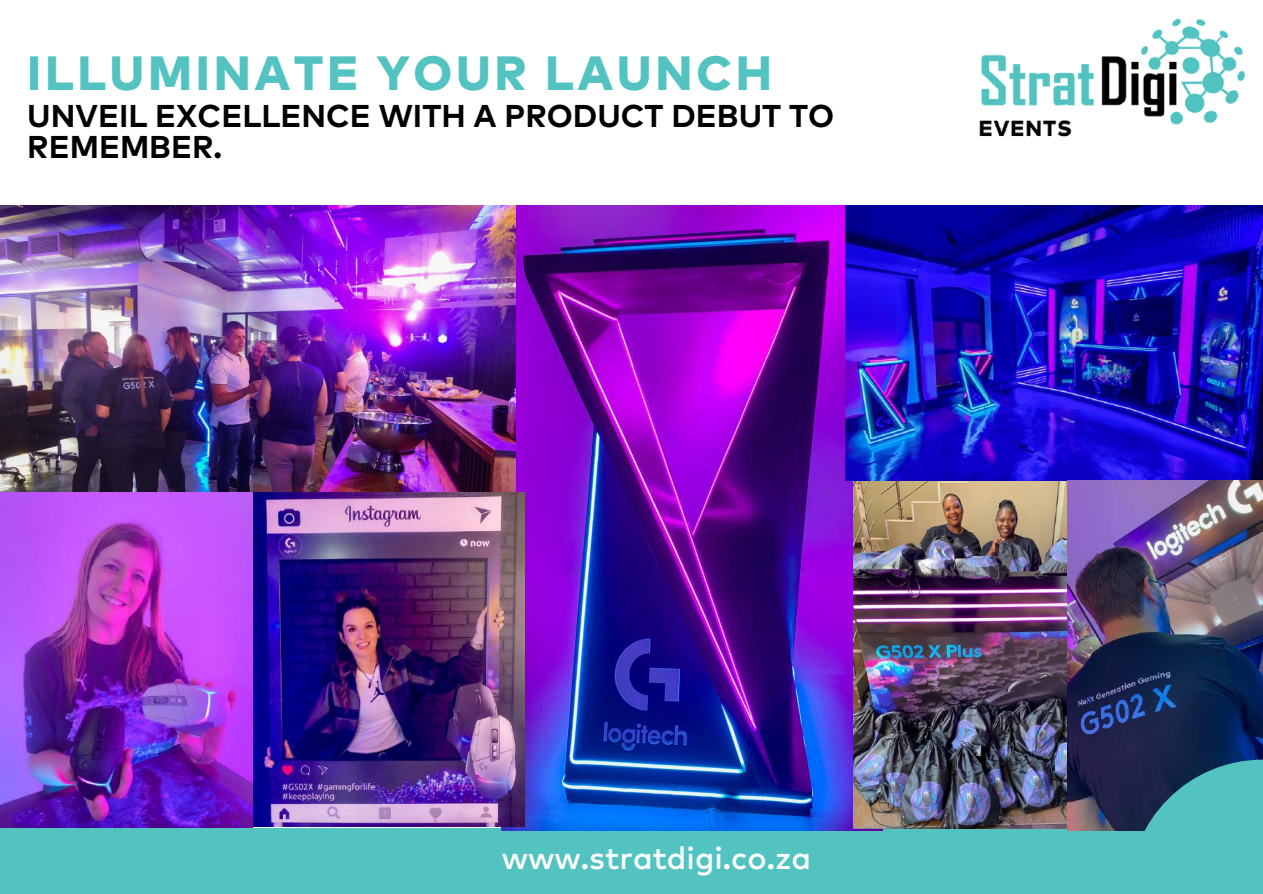
<style>
.page{position:relative;width:1263px;height:894px;background:#fff}
.page>*{position:absolute;margin:0;border:0;box-sizing:border-box;transform-origin:0 0}
.t1{font:800 48px "Mark OT";letter-spacing:.075em;color:#52c3c0}
.t2{font:700 31.5px/30.3px "Mark OT";color:#000}
.t3{font:500 31.5px "Mark OT";color:#fff}
</style>
<div class="page">
<div style="left:0;top:827px;width:1263px;height:66px;background:#52c3c0"></div>
<img style="left:502px;top:206px;width:380px;height:624px">
<img style="left:0;top:206px;width:515px;height:286px">
<img style="left:853px;top:480px;width:215px;height:348px">
<img style="left:252px;top:492px;width:272px;height:334px">
<img style="left:0;top:492px;width:252px;height:335px">
<img style="left:845px;top:206px;width:418px;height:274px">
<img style="left:1068px;top:480px;width:195px;height:350px">
<svg style="left:1129px;top:759px;width:134px;height:72px;background:#3b8692"></svg>
<img style="left:979px;top:18px;width:266px;height:119px">
<h1 class="t1" style="left:27px;top:52px;width:746px">ILLUMINATE YOUR LAUNCH</h1>
<p class="t2" style="left:27px;top:103px;width:808px">UNVEIL EXCELLENCE WITH A PRODUCT DEBUT TO<br>REMEMBER.</p>
<p class="t3" style="left:502px;top:844px;width:311px">www.stratdigi.co.za</p>
</div>
